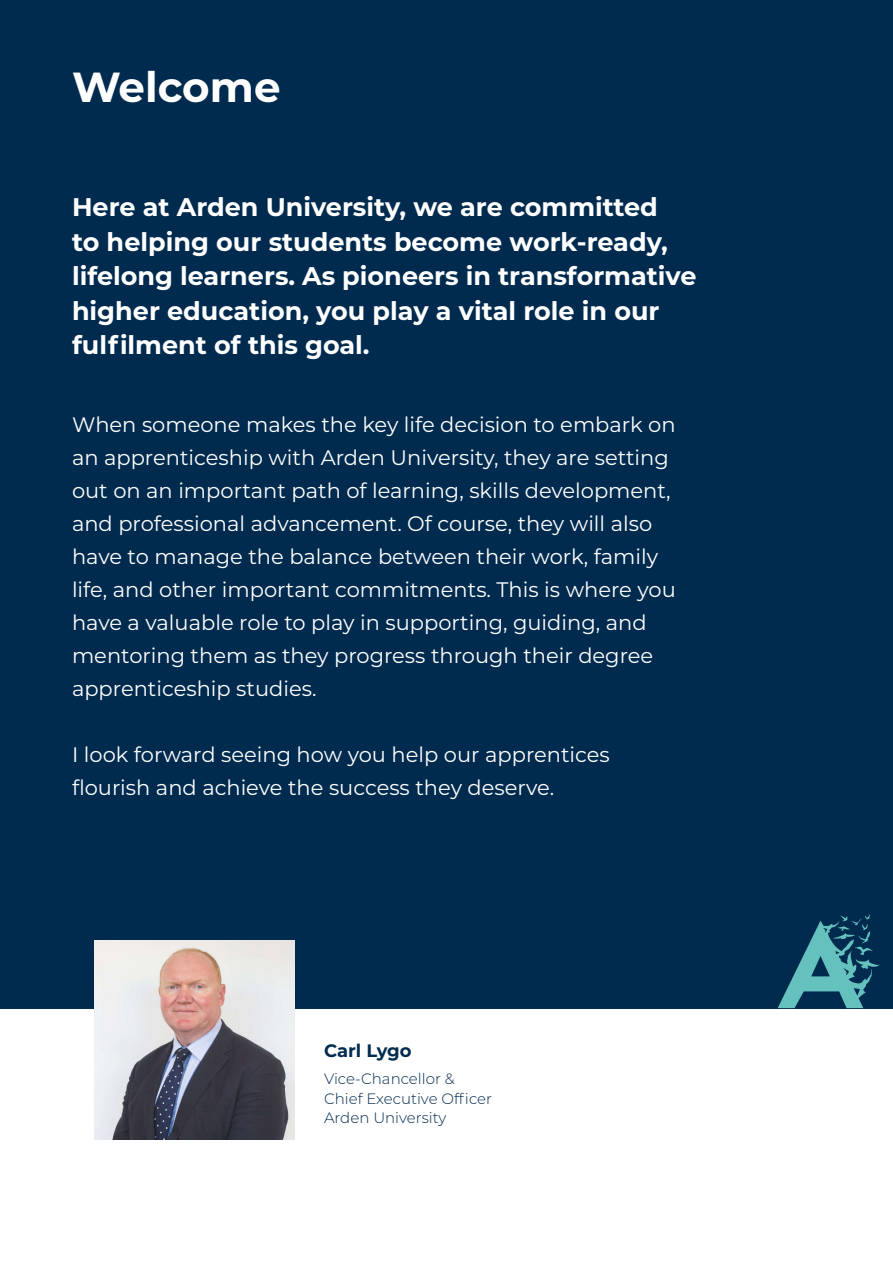
<style>
.page{position:relative;width:893px;height:1263px;background:#fff}
.page>*{position:absolute;margin:0;border:0;box-sizing:border-box;transform-origin:0 0}
.t1{font:700 42px "Montserrat";color:#fff}
.t2{font:700 25.5px/34.5px "Montserrat";color:#fff}
.t3{font:21px/33px "Montserrat";color:#fff}
.t4{font:700 18px "Montserrat";letter-spacing:-.005em;color:#002b4f}
.t5{font:300 15px/19.5px "Montserrat";color:#002b4f}
</style>
<div class="page">
<div style="left:0;top:0;width:893px;height:1008px;background:#002b4f"></div>
<img style="left:95px;top:940px;width:200px;height:199px">
<svg style="left:778px;top:914px;width:102px;height:94px"></svg>
<p class="t1" style="left:72px;top:57px;width:210px">Welcome</p>
<p class="t2" style="left:72px;top:189px;width:626px">Here at Arden University, we are committed<br>to helping our students become work-ready, lifelong learners. As pioneers in transformative higher education, you play a vital role in our fulfilment of this goal.</p>
<p class="t3" style="left:72px;top:407px;width:605px">When someone makes the key life decision to embark on an apprenticeship with Arden University, they are setting out on an important path of learning, skills development, and professional advancement. Of course, they will also have to manage the balance between their work, family life, and other important commitments. This is where you have a valuable role to play in supporting, guiding, and mentoring them as they progress through their degree apprenticeship studies.</p>
<p class="t3" style="left:72px;top:737px;width:539px">I look forward seeing how you help our apprentices flourish and achieve the success they deserve.</p>
<p class="t4" style="left:324px;top:1038px;width:89px">Carl Lygo</p>
<p class="t5" style="left:324px;top:1069px;width:170px">Vice-Chancellor &amp;<br>Chief Executive Officer<br>Arden University</p>
</div>
